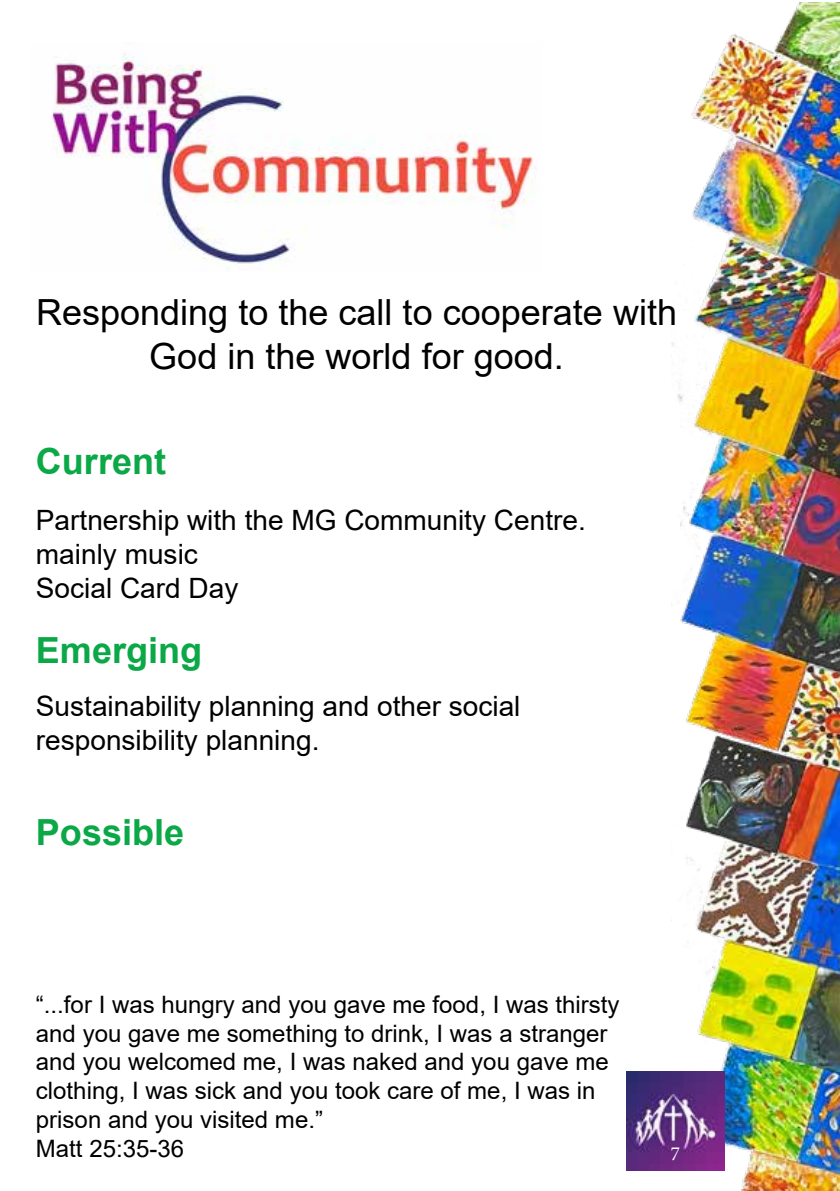
<style>
.page{position:relative;width:840px;height:1191px;background:#fff}
.page>*{position:absolute;margin:0;border:0;box-sizing:border-box;transform-origin:0 0}
.t1{font:36px/43.2px "Arial";color:#000;text-align:center}
.t2{font:700 36px "Arial";color:#0ba847}
.t3{font:28px/33.6px "Arial";color:#000}
.t4{font:24px/28.8px "Arial";color:#000}
.t5{font:20px "Minion Pro";color:#fff}
</style>
<div class="page">
<img style="left:671px;top:2px;width:168px;height:1189px">
<img style="left:52px;top:53px;width:484px;height:211px">
<img style="left:626px;top:1071px;width:98px;height:99px">
<h1 class="t1" style="left:36px;top:291px;width:642px">Responding to the call to cooperate with<br>God in the world for good.</h1>
<h1 class="t2" style="left:36px;top:435px;width:131px">Current</h1>
<p class="t3" style="left:36px;top:503px;width:551px">Partnership with the MG Community Centre. mainly music<br>Social Card Day</p>
<h1 class="t2" style="left:36px;top:625px;width:168px">Emerging</h1>
<p class="t3" style="left:36px;top:689px;width:486px">Sustainability planning and other social responsibility planning.</p>
<h1 class="t2" style="left:36px;top:807px;width:150px">Possible</h1>
<p class="t4" style="left:36px;top:989px;width:584px">“...for I was hungry and you gave me food, I was thirsty and you gave me something to drink, I was a stranger and you welcomed me, I was naked and you gave me clothing, I was sick and you took care of me, I was in prison and you visited me.”<br>Matt 25:35-36</p>
<p class="t5" style="left:670px;top:1140px;width:11px">7</p>
</div>
